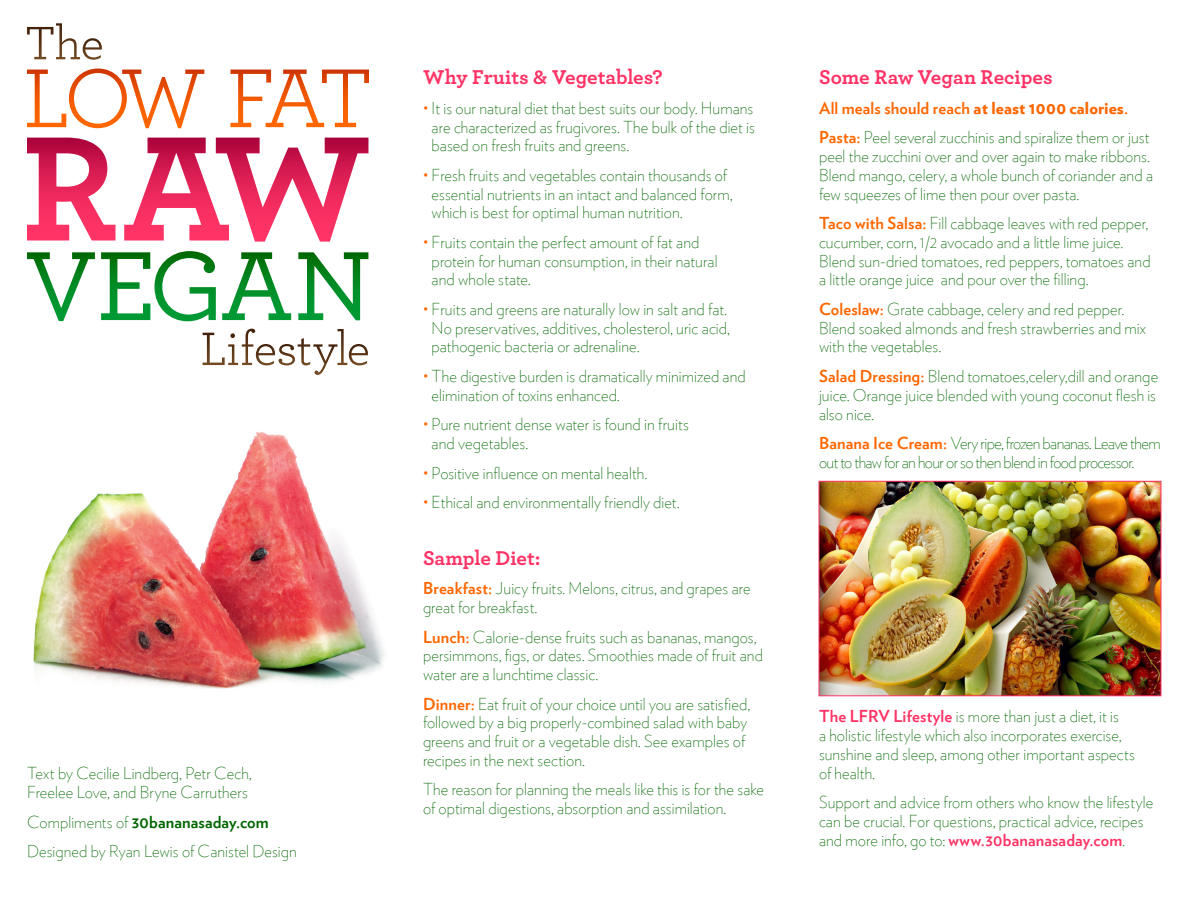
<style>
.page{position:relative;width:1188px;height:918px;background:#fff}
.page>*{position:absolute;margin:0;border:0;box-sizing:border-box;transform-origin:0 0}
.subhead{font:700 21px "Archer";color:#f36}
.body{font:200 16.5px/18.8px "Verlag";letter-spacing:.005em;color:#060}
.body-2{font:200 16.5px/18.8px "Verlag";letter-spacing:-.035em;color:#060}
.body-3{font:700 16.5px "Verlag";letter-spacing:.01em;color:#f60}
.body-4{font:700 16.5px "Verlag";letter-spacing:.01em;color:#060}
.s1{font-weight:200}
.s2{color:#f60}
.s3{font-weight:700;color:#f60}
.s4{font-weight:900}
.s5{font-weight:700;color:#f36}
</style>
<div class="page">
<svg style="left:27px;top:69px;width:177px;height:59px"></svg>
<svg style="left:230px;top:70px;width:139px;height:57px"></svg>
<svg style="left:27px;top:138px;width:89px;height:103px"></svg>
<svg style="left:124px;top:138px;width:244px;height:104px"></svg>
<svg style="left:27px;top:252px;width:68px;height:69px"></svg>
<svg style="left:101px;top:251px;width:115px;height:70px"></svg>
<svg style="left:222px;top:252px;width:69px;height:68px"></svg>
<svg style="left:298px;top:252px;width:70px;height:68px"></svg>
<svg style="left:27px;top:23px;width:75px;height:37px"></svg>
<svg style="left:203px;top:329px;width:165px;height:46px"></svg>
<img style="left:33px;top:432px;width:351px;height:256px">
<img style="left:821px;top:483px;width:338px;height:211px">
<div style="left:819px;top:481px;width:342px;height:215px;border:1px solid #f36"></div>
<p class="body" style="left:27px;top:763px;width:226px">Text by Cecilie Lindberg, Petr Cech,<br>Freelee Love, and Bryne Carruthers</p>
<p class="body-4" style="left:27px;top:809px;width:243px"><span class="s1">Compliments of</span> 30bananasaday.com</p>
<p class="body" style="left:27px;top:841px;width:271px">Designed by Ryan Lewis of Canistel Design</p>
<p class="subhead" style="left:423px;top:61px;width:241px">Why Fruits &amp; Vegetables?</p>
<p class="body" style="left:432px;top:98px;width:325px;text-align:justify;text-indent:-9px"><span class="s2">•</span> It is our natural diet that best suits our body. Humans are characterized as frugivores. The bulk of the diet is based on fresh fruits and greens.</p>
<p class="body" style="left:432px;top:165px;width:302px;text-indent:-9px"><span class="s2">•</span> Fresh fruits and vegetables contain thousands of essential nutrients in an intact and balanced form, which is best for optimal human nutrition.</p>
<p class="body" style="left:432px;top:232px;width:287px;text-indent:-9px"><span class="s2">•</span> Fruits contain the perfect amount of fat and protein for human consumption, in their natural and whole state.</p>
<p class="body" style="left:432px;top:299px;width:300px;text-indent:-9px"><span class="s2">•</span> Fruits and greens are naturally low in salt and fat.<br>No preservatives, additives, cholesterol, uric acid, pathogenic bacteria or adrenaline.</p>
<p class="body" style="left:432px;top:366px;width:316px;text-indent:-9px"><span class="s2">•</span> The digestive burden is dramatically minimized and elimination of toxins enhanced.</p>
<p class="body" style="left:432px;top:414px;width:259px;text-indent:-9px"><span class="s2">•</span> Pure nutrient dense water is found in fruits and vegetables.</p>
<p class="body" style="left:423px;top:462px;width:226px"><span class="s2">•</span> Positive influence on mental health.</p>
<p class="body" style="left:423px;top:492px;width:258px"><span class="s2">•</span> Ethical and environmentally friendly diet.</p>
<p class="subhead" style="left:423px;top:541px;width:119px">Sample Diet:</p>
<p class="body" style="left:423px;top:578px;width:329px"><span class="s3">Breakfast:</span> Juicy fruits. Melons, citrus, and grapes are great for breakfast.</p>
<p class="body" style="left:423px;top:626px;width:341px"><span class="s3">Lunch:</span> Calorie-dense fruits such as bananas, mangos, persimmons, figs, or dates. Smoothies made of fruit and water are a lunchtime classic.</p>
<p class="body" style="left:423px;top:693px;width:329px"><span class="s3">Dinner:</span> Eat fruit of your choice until you are satisfied, followed by a big properly-combined salad with baby greens and fruit or a vegetable dish. See examples of recipes in the next section.</p>
<p class="body" style="left:423px;top:779px;width:343px">The reason for planning the meals like this is for the sake of optimal digestions, absorption and assimilation.</p>
<p class="subhead" style="left:819px;top:61px;width:235px">Some Raw Vegan Recipes</p>
<p class="body-3" style="left:819px;top:95px;width:311px">All meals should reach <span class="s4">at least 1000 calories</span>.</p>
<p class="body" style="left:819px;top:127px;width:336px"><span class="s3">Pasta:</span> Peel several zucchinis and spiralize them or just peel the zucchini over and over again to make ribbons.<br>Blend mango, celery, a whole bunch of coriander and a few squeezes of lime then pour over pasta.</p>
<p class="body" style="left:819px;top:213px;width:333px"><span class="s3">Taco with Salsa:</span> Fill cabbage leaves with red pepper, cucumber, corn, 1/2 avocado and a little lime juice.<br>Blend sun-dried tomatoes, red peppers, tomatoes and a little orange juice and pour over the filling.</p>
<p class="body" style="left:819px;top:299px;width:329px"><span class="s3">Coleslaw:</span> Grate cabbage, celery and red pepper.<br>Blend soaked almonds and fresh strawberries and mix with the vegetables.</p>
<p class="body" style="left:819px;top:366px;width:341px"><span class="s3">Salad Dressing:</span> Blend tomatoes,celery,dill and orange juice. Orange juice blended with young coconut flesh is also nice.</p>
<p class="body-2" style="left:819px;top:433px;width:343px"><span class="s3">Banana Ice Cream:</span> Very ripe, frozen bananas. Leave them out to thaw for an hour or so then blend in food processor.</p>
<p class="body" style="left:819px;top:706px;width:318px"><span class="s5">The LFRV Lifestyle</span> is more than just a diet, it is<br>a holistic lifestyle which also incorporates exercise, sunshine and sleep, among other important aspects of health.</p>
<p class="body" style="left:819px;top:792px;width:336px">Support and advice from others who know the lifestyle can be crucial. For questions, practical advice, recipes and more info, go to: <span class="s5">www.30bananasaday.com</span>.</p>
</div>
